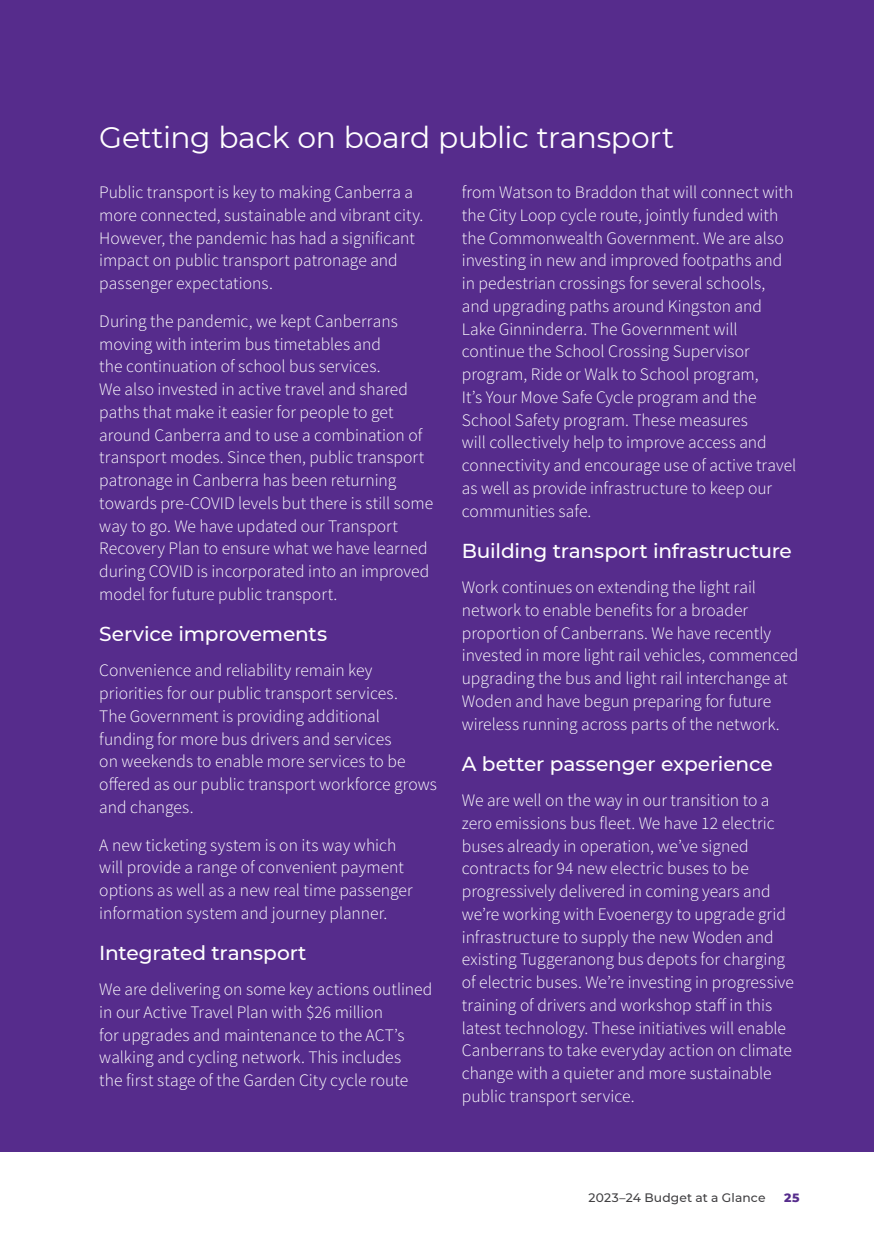
<style>
.page{position:relative;width:874px;height:1241px;background:#fff}
.page>*{position:absolute;margin:0;border:0;box-sizing:border-box;transform-origin:0 0}
.t1{font:29.75px "Montserrat";letter-spacing:-.01em;color:#fff}
.t2{font:500 20.12px "Montserrat";letter-spacing:-.01em;color:#fff}
.Body{font:300 17.5px/22.8px "Source Sans Pro";color:#fff}
.t3{font:500 12.25px "Montserrat";letter-spacing:.01em;color:#414042}
.t4{font:800 12.25px "Montserrat";color:#562c8c}
</style>
<div class="page">
<div style="left:0;top:0;width:873px;height:1151px;background:#562c8c"></div>
<h2 class="t1" style="left:99px;top:117px;width:576px">Getting back on board public transport</h2>
<p class="Body" style="left:99px;top:181px;width:325px">Public transport is key to making Canberra a more connected, sustainable and vibrant city.<br>However, the pandemic has had a significant impact on public transport patronage and passenger expectations.</p>
<p class="Body" style="left:99px;top:309px;width:335px">During the pandemic, we kept Canberrans moving with interim bus timetables and<br>the continuation of school bus services.<br>We also invested in active travel and shared paths that make it easier for people to get around Canberra and to use a combination of transport modes. Since then, public transport patronage in Canberra has been returning towards pre-COVID levels but there is still some way to go. We have updated our Transport Recovery Plan to ensure what we have learned during COVID is incorporated into an improved model for future public transport.</p>
<h3 class="t2" style="left:99px;top:619px;width:229px">Service improvements</h3>
<p class="Body" style="left:99px;top:659px;width:339px">Convenience and reliability remain key priorities for our public transport services.<br>The Government is providing additional funding for more bus drivers and services<br>on weekends to enable more services to be offered as our public transport workforce grows and changes.</p>
<p class="Body" style="left:99px;top:833px;width:315px">A new ticketing system is on its way which will provide a range of convenient payment options as well as a new real time passenger information system and journey planner.</p>
<h3 class="t2" style="left:99px;top:938px;width:209px">Integrated transport</h3>
<p class="Body" style="left:99px;top:977px;width:334px">We are delivering on some key actions outlined in our Active Travel Plan with $26 million<br>for upgrades and maintenance to the ACT’s walking and cycling network. This includes<br>the first stage of the Garden City cycle route</p>
<p class="Body" style="left:461px;top:181px;width:336px">from Watson to Braddon that will connect with the City Loop cycle route, jointly funded with the Commonwealth Government. We are also investing in new and improved footpaths and in pedestrian crossings for several schools, and upgrading paths around Kingston and Lake Ginninderra. The Government will continue the School Crossing Supervisor program, Ride or Walk to School program,<br>It’s Your Move Safe Cycle program and the School Safety program. These measures<br>will collectively help to improve access and connectivity and encourage use of active travel as well as provide infrastructure to keep our communities safe.</p>
<h3 class="t2" style="left:461px;top:536px;width:331px">Building transport infrastructure</h3>
<p class="Body" style="left:461px;top:575px;width:338px">Work continues on extending the light rail network to enable benefits for a broader proportion of Canberrans. We have recently invested in more light rail vehicles, commenced upgrading the bus and light rail interchange at Woden and have begun preparing for future wireless running across parts of the network.</p>
<h3 class="t2" style="left:461px;top:749px;width:312px">A better passenger experience</h3>
<p class="Body" style="left:461px;top:788px;width:333px">We are well on the way in our transition to a zero emissions bus fleet. We have 12 electric buses already in operation, we’ve signed contracts for 94 new electric buses to be progressively delivered in coming years and we’re working with Evoenergy to upgrade grid infrastructure to supply the new Woden and existing Tuggeranong bus depots for charging of electric buses. We’re investing in progressive training of drivers and workshop staff in this latest technology. These initiatives will enable Canberrans to take everyday action on climate change with a quieter and more sustainable public transport service.</p>
<p class="t3" style="left:588px;top:1189px;width:178px">2023–24 Budget at a Glance</p>
<p class="t4" style="left:783px;top:1188px;width:17px">25</p>
</div>
